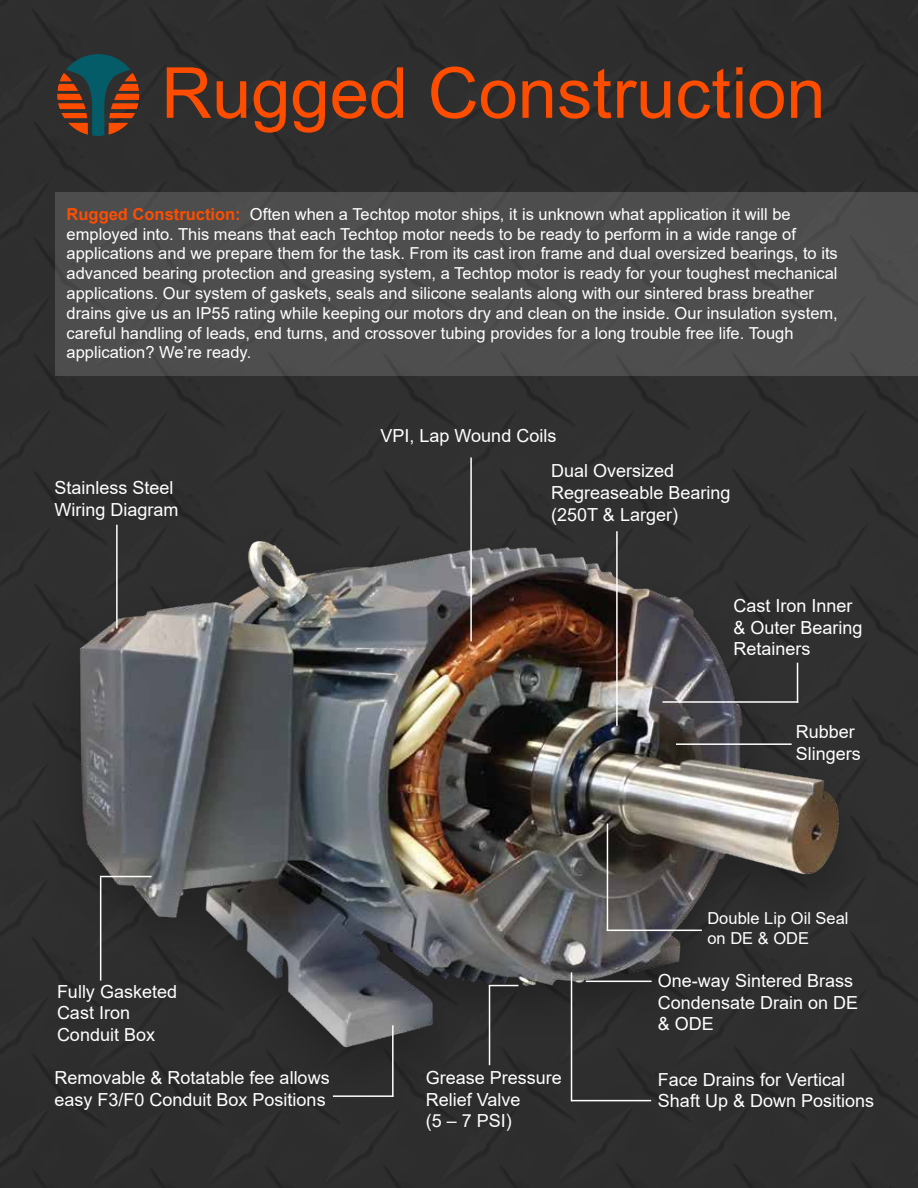
<style>
.page{position:relative;width:918px;height:1188px;background:#2e2e2f}
.page>*{position:absolute;margin:0;border:0;box-sizing:border-box;transform-origin:0 0}
.t1{font:70.5px "Arial";color:#ff4d00}
.t2{font:18px/21.6px "Arial";color:#fff}
.t3{font:16.5px/19.8px "Arial";color:#fff}
.s1{font-weight:700;color:#ff4d00}
</style>
<div class="page">
<img style="left:55px;top:518px;width:784px;height:553px">
<hr style="left:470px;top:457px;width:2px;height:184px;background:#fff">
<hr style="left:616px;top:531px;width:2px;height:195px;background:#fff">
<hr style="left:797px;top:663px;width:1px;height:40px;background:#fff">
<hr style="left:662px;top:701px;width:136px;height:2px;background:#fff">
<hr style="left:676px;top:743px;width:116px;height:2px;background:#fff">
<hr style="left:116px;top:525px;width:2px;height:104px;background:#fff">
<hr style="left:333px;top:1095px;width:60px;height:2px;background:#fff">
<hr style="left:392px;top:1025px;width:2px;height:72px;background:#fff">
<hr style="left:489px;top:986px;width:1px;height:79px;background:#fff">
<hr style="left:607px;top:930px;width:95px;height:1px;background:#fff">
<hr style="left:607px;top:824px;width:1px;height:107px;background:#fff">
<hr style="left:586px;top:981px;width:66px;height:1px;background:#fff">
<hr style="left:100px;top:877px;width:1px;height:104px;background:#fff">
<hr style="left:571px;top:972px;width:1px;height:129px;background:#fff">
<hr style="left:572px;top:1100px;width:79px;height:1px;background:#fff">
<svg style="left:489px;top:985px;width:29px;height:1px"></svg>
<hr style="left:100px;top:876px;width:52px;height:1px;background:#fff">
<svg style="left:57px;top:54px;width:82px;height:82px"></svg>
<div style="left:55px;top:192px;width:863px;height:184px;background:#4d4d4d"></div>
<h1 class="t1" style="left:161px;top:45px;width:666px">Rugged Construction</h1>
<p class="t3" style="left:67px;top:204px;width:773px"><span class="s1">Rugged Construction:</span> Often when a Techtop motor ships, it is unknown what application it will be employed into. This means that each Techtop motor needs to be ready to perform in a wide range of applications and we prepare them for the task. From its cast iron frame and dual oversized bearings, to its advanced bearing protection and greasing system, a Techtop motor is ready for your toughest mechanical applications. Our system of gaskets, seals and silicone sealants along with our sintered brass breather drains give us an IP55 rating while keeping our motors dry and clean on the inside. Our insulation system, careful handling of leads, end turns, and crossover tubing provides for a long trouble free life. Tough application? We’re ready.</p>
<p class="t2" style="left:55px;top:477px;width:126px">Stainless Steel<br>Wiring Diagram</p>
<p class="t2" style="left:57px;top:980px;width:122px">Fully Gasketed<br>Cast Iron<br>Conduit Box</p>
<p class="t2" style="left:551px;top:419px;width:125px;line-height:35px;text-indent:-171px">VPI, Lap Wound Coils<br>Dual Oversized</p>
<p class="t2" style="left:551px;top:482px;width:181px">Regreaseable Bearing (250T &amp; Larger)</p>
<p class="t2" style="left:733px;top:595px;width:131px">Cast Iron Inner &amp; Outer Bearing<br>Retainers</p>
<p class="t2" style="left:796px;top:721px;width:67px">Rubber<br>Slingers</p>
<p class="t3" style="left:707px;top:909px;width:143px">Double Lip Oil Seal on DE &amp; ODE</p>
<p class="t2" style="left:658px;top:970px;width:202px">One-way Sintered Brass<br>Condensate Drain on DE &amp; ODE</p>
<p class="t2" style="left:55px;top:1067px;width:277px">Removable &amp; Rotatable fee allows easy F3/F0 Conduit Box Positions</p>
<p class="t2" style="left:426px;top:1067px;width:138px">Grease Pressure<br>Relief Valve<br>(5 – 7 PSI)</p>
<p class="t2" style="left:658px;top:1069px;width:218px">Face Drains for Vertical<br>Shaft Up &amp; Down Positions</p>
</div>
